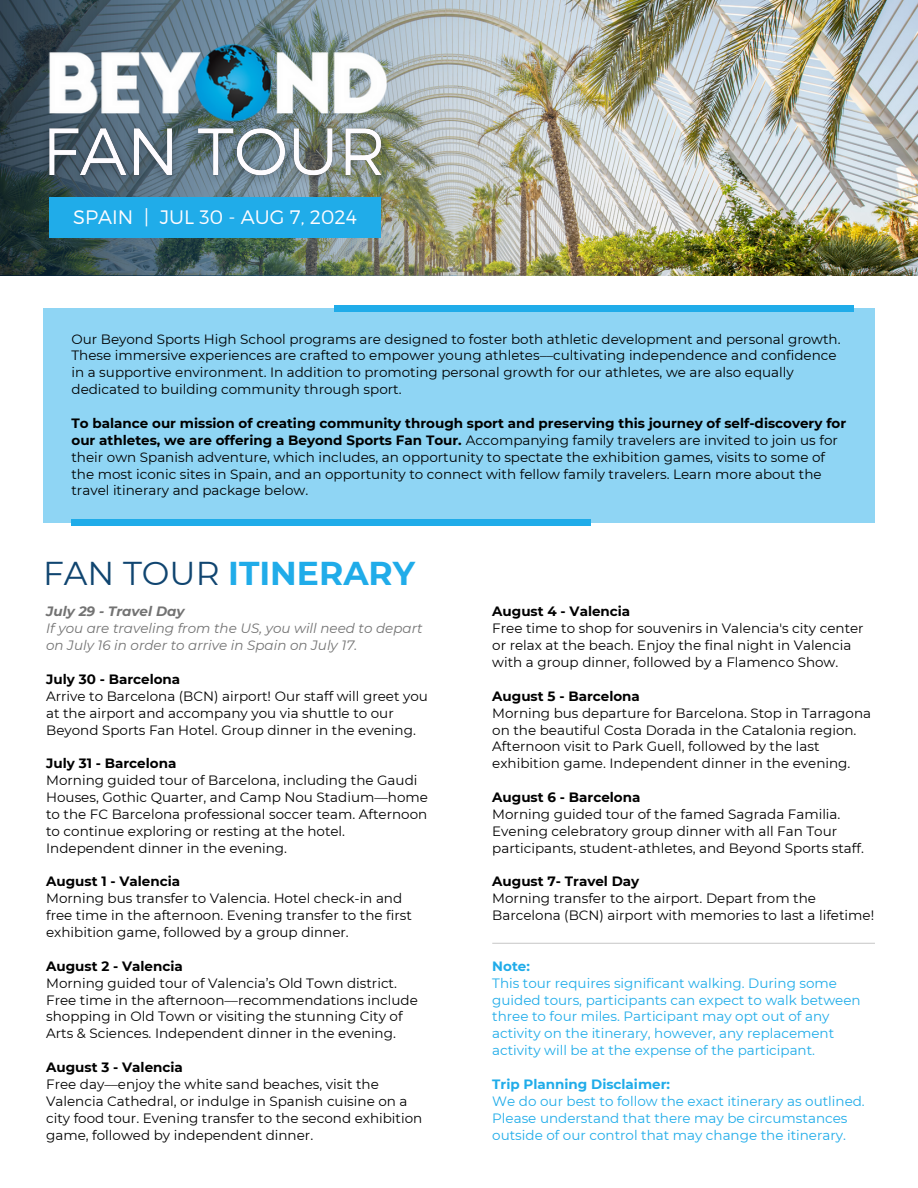
<style>
.page{position:relative;width:918px;height:1188px;background:#fff}
.page>*{position:absolute;margin:0;border:0;box-sizing:border-box;transform-origin:0 0}
.t1{font:700 33px "Montserrat";color:#20ace9}
.t2{font:300 19.5px "Montserrat";color:#fefcff}
.t3{font:13.5px/16.8px "Montserrat";color:#000}
.t4{font:13.5px/16.8px "Montserrat";color:#20ace9}
.t5{font:700 13.5px "Montserrat";color:#000}
.t6{font:italic 13.5px/16.8px "Montserrat";color:#737373}
.t7{font:700 13.5px "Montserrat";color:#20ace9}
.t8{font:italic 700 13.5px "Montserrat";color:#737373}
.s1{font-weight:700}
.s2{font-weight:400;color:#104570}
</style>
<div class="page">
<img style="left:0;top:0;width:918px;height:276px">
<img style="left:0;top:0;width:713px;height:275px">
<img style="left:43px;top:37px;width:352px;height:72px">
<div style="left:43px;top:308px;width:832px;height:215px;background:#8fd5f4"></div>
<div style="left:334px;top:305px;width:519px;height:7px;background:#20ace9"></div>
<img style="left:33px;top:109px;width:365px;height:86px">
<div style="left:72px;top:519px;width:519px;height:7px;background:#20ace9"></div>
<hr style="left:492px;top:943px;width:383px;height:1px;background:#cdcdcd">
<div style="left:50px;top:198px;width:331px;height:40px;background:#20ace9"></div>
<p class="t2" style="left:73px;top:205px;width:285px">SPAIN | JUL 30 - AUG 7, 2024</p>
<p class="t3" style="left:72px;top:330px;width:771px">Our Beyond Sports High School programs are designed to foster both athletic development and personal growth.<br>These immersive experiences are crafted to empower young athletes––cultivating independence and confidence in a supportive environment. In addition to promoting personal growth for our athletes, we are also equally dedicated to building community through sport.</p>
<p class="t3" style="left:72px;top:415px;width:776px"><span class="s1">To balance our mission of creating community through sport and preserving this journey of self-discovery for our athletes, we are offering a Beyond Sports Fan Tour.</span> Accompanying family travelers are invited to join us for their own Spanish adventure, which includes, an opportunity to spectate the exhibition games, visits to some of the most iconic sites in Spain, and an opportunity to connect with fellow family travelers. Learn more about the travel itinerary and package below.</p>
<p class="t1" style="left:43px;top:553px;width:374px"><span class="s2">FAN TOUR</span> ITINERARY</p>
<p class="t8" style="left:46px;top:603px;width:140px">July 29 - Travel Day</p>
<p class="t6" style="left:46px;top:620px;width:378px">If you are traveling from the US, you will need to depart on July 16 in order to arrive in Spain on July 17.</p>
<p class="t5" style="left:46px;top:671px;width:136px">July 30 - Barcelona</p>
<p class="t3" style="left:46px;top:688px;width:383px">Arrive to Barcelona (BCN) airport! Our staff will greet you at the airport and accompany you via shuttle to our<br>Beyond Sports Fan Hotel. Group dinner in the evening.</p>
<p class="t5" style="left:46px;top:755px;width:132px">July 31 - Barcelona</p>
<p class="t3" style="left:46px;top:772px;width:383px">Morning guided tour of Barcelona, including the Gaudi Houses, Gothic Quarter, and Camp Nou Stadium––home to the FC Barcelona professional soccer team. Afternoon to continue exploring or resting at the hotel.<br>Independent dinner in the evening.</p>
<p class="t5" style="left:46px;top:873px;width:136px">August 1 - Valencia</p>
<p class="t3" style="left:46px;top:890px;width:367px">Morning bus transfer to Valencia. Hotel check-in and free time in the afternoon. Evening transfer to the first exhibition game, followed by a group dinner.</p>
<p class="t5" style="left:46px;top:958px;width:138px">August 2 - Valencia</p>
<p class="t3" style="left:46px;top:974px;width:373px">Morning guided tour of Valencia’s Old Town district.<br>Free time in the afternoon––recommendations include shopping in Old Town or visiting the stunning City of Arts &amp; Sciences. Independent dinner in the evening.</p>
<p class="t5" style="left:46px;top:1059px;width:138px">August 3 - Valencia</p>
<p class="t3" style="left:46px;top:1076px;width:378px">Free day––enjoy the white sand beaches, visit the Valencia Cathedral, or indulge in Spanish cuisine on a city food tour. Evening transfer to the second exhibition game, followed by independent dinner.</p>
<p class="t5" style="left:492px;top:603px;width:140px">August 4 - Valencia</p>
<p class="t3" style="left:492px;top:620px;width:373px">Free time to shop for souvenirs in Valencia's city center or relax at the beach. Enjoy the final night in Valencia with a group dinner, followed by a Flamenco Show.</p>
<p class="t5" style="left:492px;top:688px;width:149px">August 5 - Barcelona</p>
<p class="t3" style="left:492px;top:704px;width:380px">Morning bus departure for Barcelona. Stop in Tarragona on the beautiful Costa Dorada in the Catalonia region.<br>Afternoon visit to Park Guell, followed by the last exhibition game. Independent dinner in the evening.</p>
<p class="t5" style="left:492px;top:789px;width:150px">August 6 - Barcelona</p>
<p class="t3" style="left:492px;top:806px;width:373px">Morning guided tour of the famed Sagrada Familia.<br>Evening celebratory group dinner with all Fan Tour participants, student-athletes, and Beyond Sports staff.</p>
<p class="t5" style="left:492px;top:873px;width:149px">August 7- Travel Day</p>
<p class="t3" style="left:492px;top:890px;width:383px">Morning transfer to the airport. Depart from the<br>Barcelona (BCN) airport with memories to last a lifetime!</p>
<p class="t7" style="left:492px;top:958px;width:39px">Note:</p>
<p class="t4" style="left:492px;top:974px;width:370px">This tour requires significant walking. During some guided tours, participants can expect to walk between three to four miles. Participant may opt out of any activity on the itinerary, however, any replacement activity will be at the expense of the participant.</p>
<p class="t7" style="left:492px;top:1076px;width:179px">Trip Planning Disclaimer:</p>
<p class="t4" style="left:492px;top:1093px;width:374px">We do our best to follow the exact itinerary as outlined.<br>Please understand that there may be circumstances outside of our control that may change the itinerary.</p>
</div>
